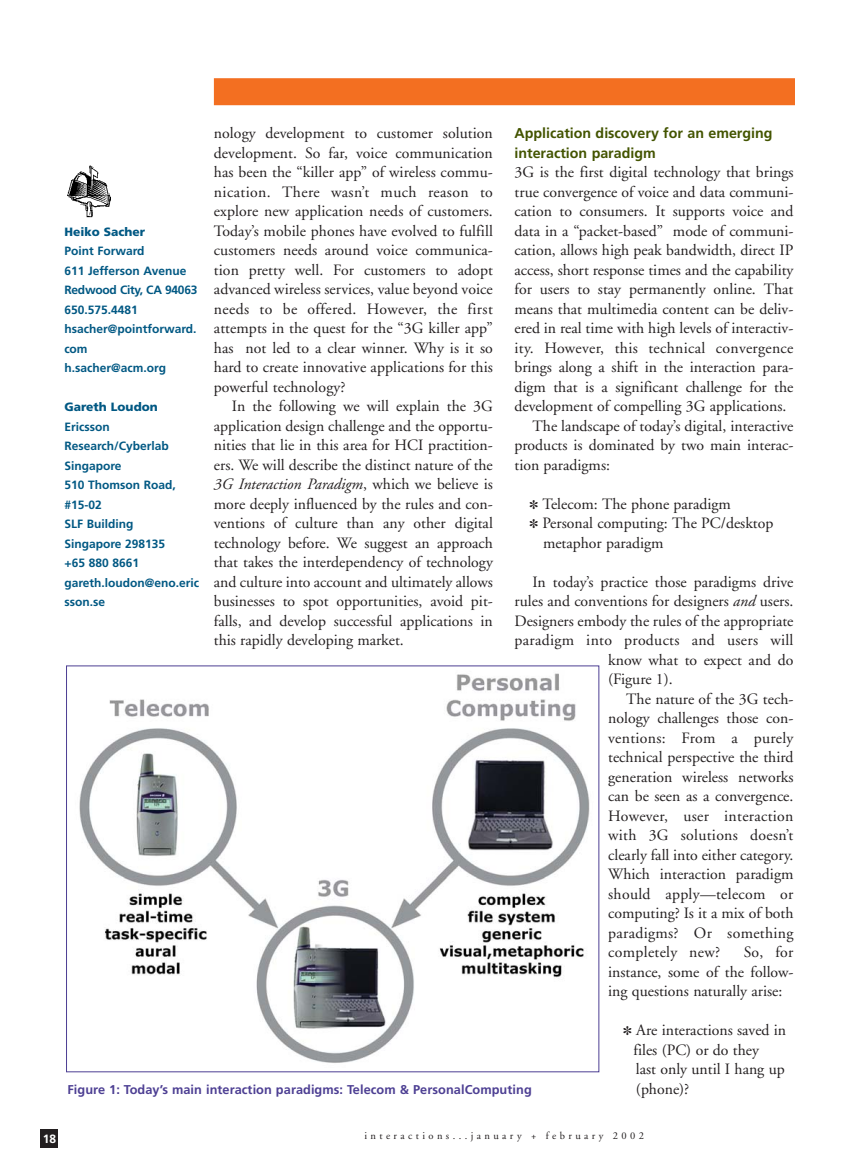
<style>
.page{position:relative;width:864px;height:1175px;background:#fff}
.page>*{position:absolute;margin:0;border:0;box-sizing:border-box;transform-origin:0 0}
.t1{font:15.75px/19.5px "Adobe Garamond";color:#231f20;text-align:justify}
.t2{font:15.75px "Adobe Garamond";letter-spacing:.02em;color:#231f20}
.t3{font:700 14.25px/19.5px "Frutiger";color:#435400}
.t4{font:700 12.75px "Frutiger";letter-spacing:.005em;color:#4d3f93}
.t5{font:700 12px/19.5px "Frutiger";color:#005883}
.t6{font:900 12px "Frutiger";color:#005883}
.t7{font:700 12px "Frutiger";color:#fff}
.t8{font:10.5px "Adobe Garamond";letter-spacing:.325em;color:#231f20}
.s1{font-style:italic}
</style>
<div class="page">
<div style="left:40px;top:1130px;width:18px;height:18px;background:#231f20"></div>
<div style="left:214px;top:78px;width:581px;height:27px;background:#f36f21"></div>
<img style="left:67px;top:166px;width:43px;height:51px">
<img style="left:79px;top:673px;width:511px;height:390px">
<p class="t6" style="left:64px;top:226px;width:82px">Heiko Sacher</p>
<p class="t5" style="left:64px;top:242px;width:134px">Point Forward<br>611 Jefferson Avenue<br>Redwood City, CA 94063<br>650.575.4481 hsacher@pointforward. com<br>h.sacher@acm.org</p>
<p class="t6" style="left:64px;top:402px;width:95px">Gareth Loudon</p>
<p class="t5" style="left:64px;top:418px;width:136px">Ericsson<br>Research/Cyberlab<br>Singapore<br>510 Thomson Road, #15-02<br>SLF Building<br>Singapore 298135<br>+65 880 8661 gareth.loudon@eno.eric sson.se</p>
<p class="t1" style="left:214px;top:125px;width:281px">nology development to customer solution development. So far, voice communication has been the “killer app” of wireless commu&shy;nication. There wasn’t much reason to explore new application needs of customers.<br>Today’s mobile phones have evolved to fulfill customers needs around voice communica&shy;tion pretty well. For customers to adopt advanced wireless services, value beyond voice needs to be offered. However, the first attempts in the quest for the “3G killer app” has not led to a clear winner. Why is it so hard to create innovative applications for this powerful technology?</p>
<p class="t1" style="left:214px;top:398px;width:281px;text-indent:18px">In the following we will explain the 3G application design challenge and the opportu&shy;nities that lie in this area for HCI practition&shy;ers. We will describe the distinct nature of the <span class="s1">3G Interaction Paradigm</span>, which we believe is more deeply influenced by the rules and con&shy;ventions of culture than any other digital technology before. We suggest an approach that takes the interdependency of technology and culture into account and ultimately allows businesses to spot opportunities, avoid pit&shy;falls, and develop successful applications in this rapidly developing market.</p>
<p class="t3" style="left:514px;top:124px;width:260px">Application discovery for an emerging interaction paradigm</p>
<p class="t1" style="left:514px;top:164px;width:281px">3G is the first digital technology that brings</p>
<p class="t1" style="left:514px;top:183px;width:281px">true convergence of voice and data communi-</p>
<p class="t1" style="left:514px;top:203px;width:280px">cation to consumers. It supports voice and</p>
<p class="t1" style="left:514px;top:222px;width:281px">data in a “packet-based” mode of communi-</p>
<p class="t1" style="left:514px;top:242px;width:281px">cation, allows high peak bandwidth, direct IP</p>
<p class="t1" style="left:514px;top:261px;width:280px">access, short response times and the capability</p>
<p class="t1" style="left:514px;top:281px;width:280px">for users to stay permanently online. That</p>
<p class="t1" style="left:514px;top:300px;width:280px">means that multimedia content can be deliv-</p>
<p class="t1" style="left:514px;top:320px;width:281px">ered in real time with high levels of interactiv-</p>
<p class="t2" style="left:514px;top:341px;width:281px">ity. However, this technical convergence</p>
<p class="t1" style="left:514px;top:359px;width:281px">brings along a shift in the interaction para-</p>
<p class="t1" style="left:514px;top:378px;width:281px">digm that is a significant challenge for the</p>
<p class="t1" style="left:514px;top:398px;width:274px">development of compelling 3G applications.</p>
<p class="t1" style="left:533px;top:417px;width:262px">The landscape of today’s digital, interactive</p>
<p class="t1" style="left:514px;top:437px;width:281px">products is dominated by two main interac-</p>
<p class="t1" style="left:514px;top:456px;width:97px">tion paradigms:</p>
<p class="t1" style="left:530px;top:495px;width:203px">✽ Telecom: The phone paradigm</p>
<p class="t1" style="left:530px;top:515px;width:245px">✽ Personal computing: The PC/desktop</p>
<p class="t1" style="left:543px;top:534px;width:122px">metaphor paradigm</p>
<p class="t1" style="left:533px;top:573px;width:263px">In today’s practice those paradigms drive</p>
<p class="t1" style="left:515px;top:593px;width:280px">rules and conventions for designers <span class="s1">and</span> users.</p>
<p class="t1" style="left:514px;top:612px;width:280px">Designers embody the rules of the appropriate</p>
<p class="t2" style="left:514px;top:634px;width:281px">paradigm into products and users will</p>
<p class="t1" style="left:608px;top:651px;width:187px">know what to expect and do</p>
<p class="t1" style="left:608px;top:671px;width:66px">(Figure 1).</p>
<p class="t1" style="left:626px;top:690px;width:169px">The nature of the 3G tech-</p>
<p class="t1" style="left:608px;top:710px;width:187px">nology challenges those con-</p>
<p class="t2" style="left:608px;top:731px;width:187px">ventions: From a purely</p>
<p class="t1" style="left:608px;top:749px;width:187px">technical perspective the third</p>
<p class="t1" style="left:608px;top:768px;width:187px">generation wireless networks</p>
<p class="t1" style="left:608px;top:788px;width:187px">can be seen as a convergence.</p>
<p class="t2" style="left:608px;top:809px;width:187px">However, user interaction</p>
<p class="t2" style="left:608px;top:829px;width:187px">with 3G solutions doesn’t</p>
<p class="t1" style="left:608px;top:846px;width:187px">clearly fall into either category.</p>
<p class="t1" style="left:608px;top:866px;width:187px">Which interaction paradigm</p>
<p class="t2" style="left:608px;top:887px;width:187px">should apply—telecom or</p>
<p class="t1" style="left:608px;top:905px;width:187px">computing? Is it a mix of both</p>
<p class="t2" style="left:608px;top:926px;width:187px">paradigms? Or something</p>
<p class="t2" style="left:608px;top:946px;width:114px">completely new?</p>
<p class="t1" style="left:608px;top:944px;width:187px;text-indent:136px">So, for instance, some of the follow&shy;ing questions naturally arise:</p>
<p class="t1" style="left:634px;top:1022px;width:154px;text-align:left;text-indent:-10px">✽ Are interactions saved in files (PC) or do they<br>last only until I hang up</p>
<p class="t4" style="left:67px;top:1084px;width:466px">Figure 1: Today’s main interaction paradigms: Telecom &amp; PersonalComputing</p>
<p class="t1" style="left:636px;top:1080px;width:55px">(phone)?</p>
<p class="t7" style="left:43px;top:1133px;width:15px">18</p>
<p class="t8" style="left:364px;top:1131px;width:281px">interactions...january + february 2002</p>
</div>
